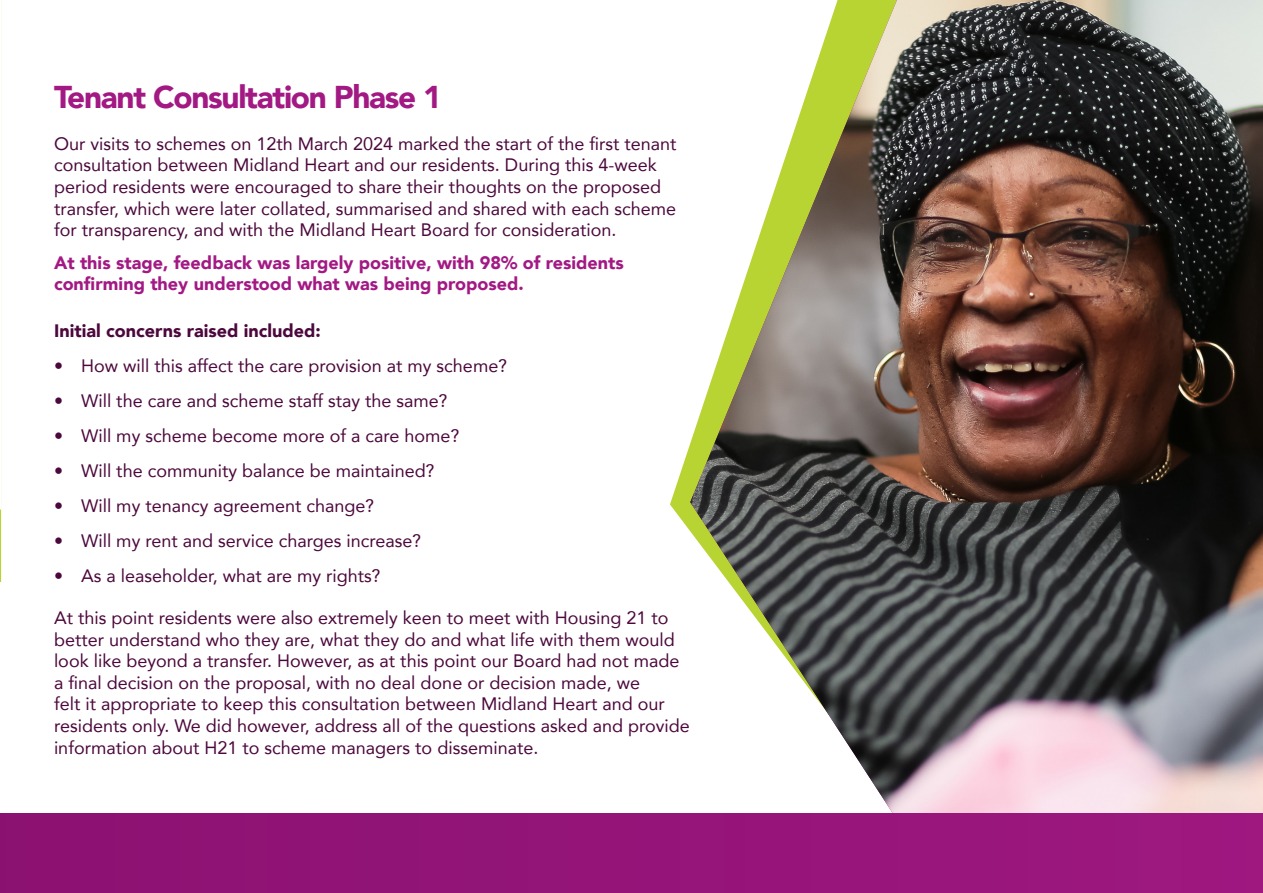
<style>
.page{position:relative;width:1263px;height:893px;background:#fff}
.page>*{position:absolute;margin:0;border:0;box-sizing:border-box;transform-origin:0 0}
.t1{font:900 31.5px "Avenir";letter-spacing:-.04em;color:#a31984}
.t2{font:18px/21.6px "Avenir";color:#4c083c}
.t3{font:900 18px/21.6px "Avenir";color:#a31984}
.t4{font:900 18px "Avenir";color:#4c083c}
</style>
<div class="page">
<img style="left:690px;top:0;width:573px;height:813px">
<hr style="left:0;top:0;width:1px;height:582px;background:#b8d432">
<hr style="left:0;top:0;width:1px;height:510px;background:#fff">
<div style="left:0;top:813px;width:1263px;height:80px;background:#951478"></div>
<p class="t1" style="left:54px;top:70px;width:389px">Tenant Consultation Phase 1</p>
<p class="t2" style="left:54px;top:132px;width:624px">Our visits to schemes on 12th March 2024 marked the start of the first tenant consultation between Midland Heart and our residents. During this 4-week period residents were encouraged to share their thoughts on the proposed transfer, which were later collated, summarised and shared with each scheme for transparency, and with the Midland Heart Board for consideration.</p>
<p class="t3" style="left:54px;top:251px;width:571px">At this stage, feedback was largely positive, with 98% of residents confirming they understood what was being proposed.</p>
<p class="t4" style="left:54px;top:315px;width:268px">Initial concerns raised included:</p>
<p class="t2" style="left:54px;top:354px;width:454px">• How will this affect the care provision at my scheme?</p>
<p class="t2" style="left:54px;top:389px;width:395px">• Will the care and scheme staff stay the same?</p>
<p class="t2" style="left:54px;top:424px;width:407px">• Will my scheme become more of a care home?</p>
<p class="t2" style="left:54px;top:459px;width:382px">• Will the community balance be maintained?</p>
<p class="t2" style="left:54px;top:494px;width:322px">• Will my tenancy agreement change?</p>
<p class="t2" style="left:54px;top:529px;width:369px">• Will my rent and service charges increase?</p>
<p class="t2" style="left:54px;top:564px;width:328px">• As a leaseholder, what are my rights?</p>
<p class="t2" style="left:54px;top:606px;width:637px">At this point residents were also extremely keen to meet with Housing 21 to better understand who they are, what they do and what life with them would look like beyond a transfer. However, as at this point our Board had not made a final decision on the proposal, with no deal done or decision made, we<br>felt it appropriate to keep this consultation between Midland Heart and our residents only. We did however, address all of the questions asked and provide information about H21 to scheme managers to disseminate.</p>
</div>
